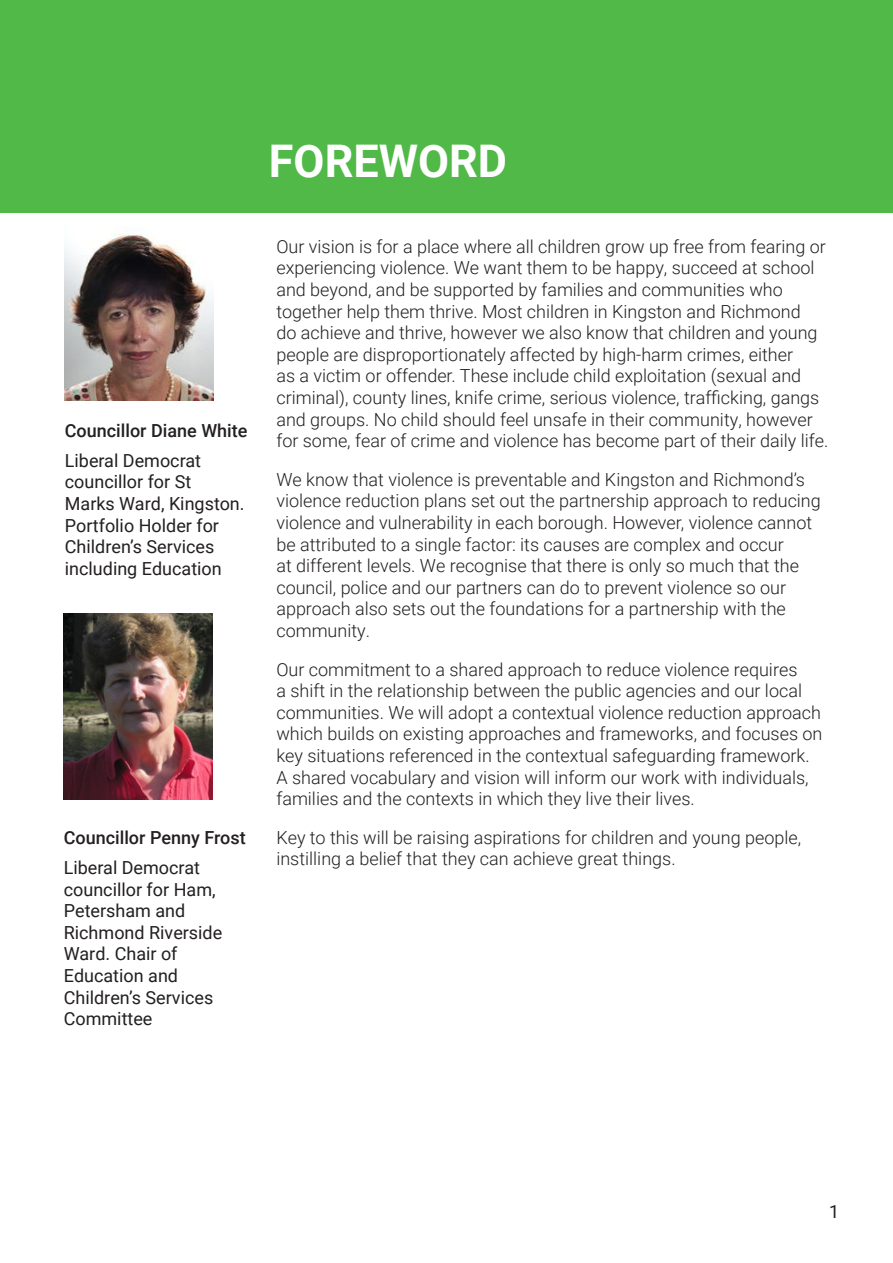
<style>
.page{position:relative;width:893px;height:1263px;background:#fff}
.page>*{position:absolute;margin:0;border:0;box-sizing:border-box;transform-origin:0 0}
.t1{font:700 45px "Roboto";color:#fff}
.Body_copy{font:300 18px/21.6px "Roboto";color:#231f20}
.Body_copy-2{font:18px/21.6px "Roboto";color:#231f20}
.Body_copy-3{font:500 18px "Roboto";color:#231f20}
</style>
<div class="page">
<img style="left:65px;top:233px;width:149px;height:168px">
<img style="left:64px;top:613px;width:149px;height:186px">
<div style="left:0;top:0;width:893px;height:213px;background:#51b948"></div>
<p class="Body_copy-3" style="left:65px;top:418px;width:184px">Councillor Diane White</p>
<p class="Body_copy-2" style="left:65px;top:449px;width:181px">Liberal Democrat councillor for St<br>Marks Ward, Kingston.<br>Portfolio Holder for<br>Children’s Services including Education</p>
<p class="Body_copy-3" style="left:64px;top:825px;width:183px">Councillor Penny Frost</p>
<p class="Body_copy-2" style="left:64px;top:856px;width:160px">Liberal Democrat councillor for Ham,<br>Petersham and<br>Richmond Riverside<br>Ward. Chair of<br>Education and<br>Children’s Services<br>Committee</p>
<p class="t1" style="left:269px;top:129px;width:240px">FOREWORD</p>
<p class="Body_copy" style="left:276px;top:235px;width:553px">Our vision is for a place where all children grow up free from fearing or experiencing violence. We want them to be happy, succeed at school and beyond, and be supported by families and communities who together help them thrive. Most children in Kingston and Richmond<br>do achieve and thrive, however we also know that children and young people are disproportionately affected by high-harm crimes, either<br>as a victim or offender. These include child exploitation (sexual and criminal), county lines, knife crime, serious violence, trafficking, gangs and groups. No child should feel unsafe in their community, however for some, fear of crime and violence has become part of their daily life.</p>
<p class="Body_copy" style="left:276px;top:468px;width:546px">We know that violence is preventable and Kingston and Richmond’s violence reduction plans set out the partnership approach to reducing violence and vulnerability in each borough. However, violence cannot be attributed to a single factor: its causes are complex and occur<br>at different levels. We recognise that there is only so much that the council, police and our partners can do to prevent violence so our approach also sets out the foundations for a partnership with the community.</p>
<p class="Body_copy" style="left:276px;top:658px;width:548px">Our commitment to a shared approach to reduce violence requires<br>a shift in the relationship between the public agencies and our local communities. We will adopt a contextual violence reduction approach which builds on existing approaches and frameworks, and focuses on key situations referenced in the contextual safeguarding framework.<br>A shared vocabulary and vision will inform our work with individuals, families and the contexts in which they live their lives.</p>
<p class="Body_copy" style="left:276px;top:826px;width:526px">Key to this will be raising aspirations for children and young people, instilling a belief that they can achieve great things.</p>
<p class="Body_copy-2" style="left:829px;top:1200px;width:12px">1</p>
</div>
